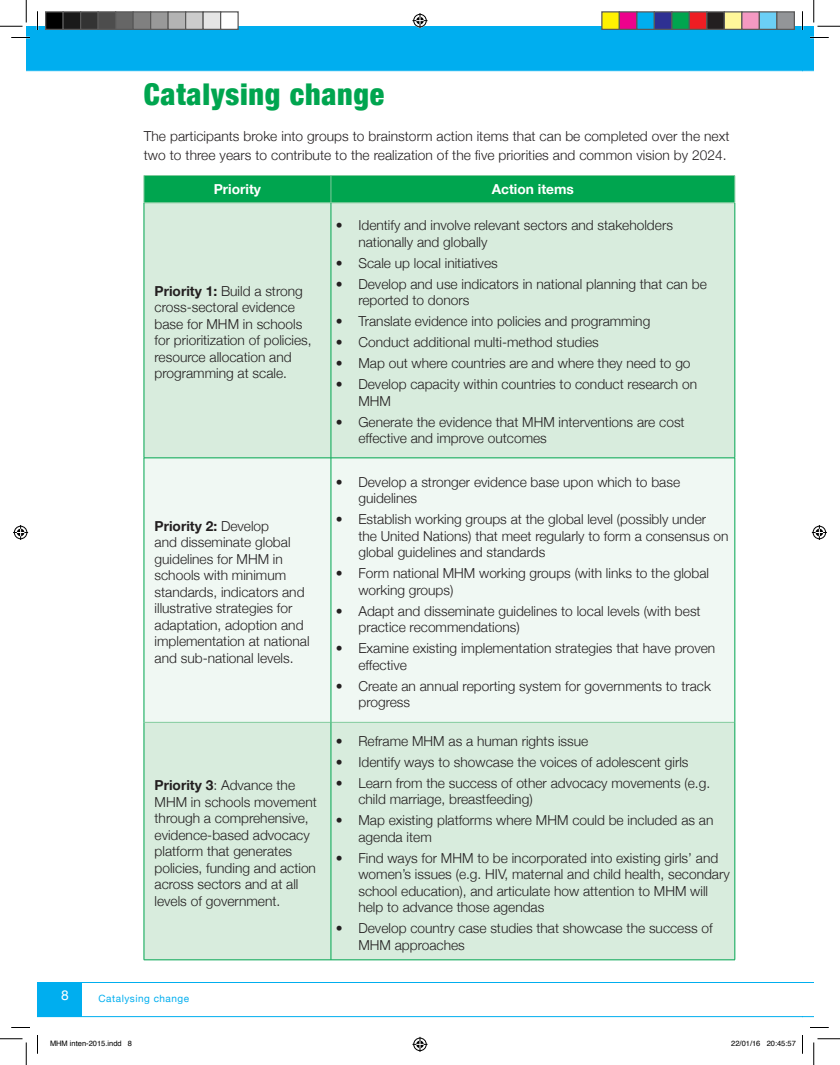
<style>
.page{position:relative;width:840px;height:1065px;background:#fff}
.page>*{position:absolute;margin:0;border:0;box-sizing:border-box;transform-origin:0 0}
.t1{font:900 condensed 30px "Helvetica Neue";letter-spacing:.025em;color:#00a54f}
.t2{font:300 13.75px/16.5px "Helvetica Neue";color:#231f20}
.t3{font:700 13.75px "Helvetica Neue";color:#fff}
.t4{font:13.75px "Helvetica Neue";color:#fff}
.t5{font:10px "Helvetica Neue";letter-spacing:.05em;color:#00aeef}
.t6{font:7.5px "Helvetica";color:#000}
.s1{font-weight:700}
</style>
<div class="page">
<hr style="left:26px;top:70px;width:776px;height:1px;background:#00aeef">
<div style="left:26px;top:26px;width:776px;height:43px;background:#00aeef"></div>
<svg style="left:37px;top:982px;width:777px;height:35px"></svg>
<svg style="left:802px;top:70px;width:12px;height:1px"></svg>
<div style="left:802px;top:26px;width:12px;height:43px;background:#00aeef"></div>
<div style="left:145px;top:204px;width:590px;height:756px;background:#d8ecdd"></div>
<div style="left:145px;top:459px;width:590px;height:263px;background:#f0f8f3"></div>
<hr style="left:144px;top:175px;width:187px;height:1px;background:#80ca9c">
<hr style="left:331px;top:175px;width:404px;height:1px;background:#80ca9c">
<div style="left:144px;top:176px;width:592px;height:27px;background:#00a54f"></div>
<hr style="left:144px;top:203px;width:187px;height:1px;background:#80ca9c">
<hr style="left:331px;top:203px;width:404px;height:1px;background:#80ca9c">
<hr style="left:144px;top:203px;width:1px;height:255px;background:#00a54f">
<hr style="left:331px;top:203px;width:1px;height:255px;background:#00a54f">
<hr style="left:735px;top:203px;width:1px;height:255px;background:#00a54f">
<hr style="left:144px;top:458px;width:187px;height:1px;background:#00a54f">
<hr style="left:144px;top:458px;width:1px;height:264px;background:#00a54f">
<hr style="left:331px;top:458px;width:404px;height:1px;background:#00a54f">
<hr style="left:331px;top:458px;width:1px;height:264px;background:#00a54f">
<hr style="left:735px;top:458px;width:1px;height:264px;background:#00a54f">
<hr style="left:144px;top:722px;width:1px;height:238px;background:#00a54f">
<hr style="left:144px;top:722px;width:187px;height:1px;background:#80ca9c">
<hr style="left:331px;top:722px;width:404px;height:1px;background:#80ca9c">
<hr style="left:331px;top:723px;width:1px;height:237px;background:#00a54f">
<hr style="left:735px;top:722px;width:1px;height:238px;background:#00a54f">
<hr style="left:144px;top:960px;width:187px;height:1px;background:#00a54f">
<hr style="left:331px;top:960px;width:404px;height:1px;background:#00a54f">
<svg style="left:11px;top:37px;width:19px;height:1px"></svg>
<svg style="left:810px;top:37px;width:19px;height:1px"></svg>
<svg style="left:11px;top:1027px;width:19px;height:1px"></svg>
<svg style="left:810px;top:1027px;width:19px;height:1px"></svg>
<svg style="left:37px;top:11px;width:1px;height:19px"></svg>
<svg style="left:37px;top:1035px;width:1px;height:19px"></svg>
<svg style="left:802px;top:11px;width:1px;height:19px"></svg>
<svg style="left:802px;top:1035px;width:1px;height:19px"></svg>
<svg style="left:0;top:0;width:27px;height:27px"></svg>
<svg style="left:0;top:1039px;width:27px;height:26px"></svg>
<svg style="left:814px;top:0;width:26px;height:27px"></svg>
<svg style="left:814px;top:1039px;width:26px;height:26px"></svg>
<svg style="left:412px;top:13px;width:16px;height:15px"></svg>
<svg style="left:412px;top:1037px;width:16px;height:15px"></svg>
<svg style="left:13px;top:525px;width:15px;height:15px"></svg>
<svg style="left:812px;top:525px;width:15px;height:15px"></svg>
<div style="left:46px;top:12px;width:17px;height:17px;background:#000"></div>
<div style="left:45px;top:11px;width:19px;height:19px;border:1px solid #595959"></div>
<div style="left:63px;top:12px;width:18px;height:17px;background:#1a1a1a"></div>
<div style="left:62px;top:11px;width:19px;height:19px;border:1px solid #595959"></div>
<div style="left:81px;top:12px;width:17px;height:17px;background:#333"></div>
<div style="left:80px;top:11px;width:19px;height:19px;border:1px solid #595959"></div>
<div style="left:98px;top:12px;width:18px;height:17px;background:#4d4d4d"></div>
<div style="left:98px;top:11px;width:18px;height:19px;border:1px solid #595959"></div>
<div style="left:116px;top:12px;width:17px;height:17px;background:#666"></div>
<div style="left:115px;top:11px;width:19px;height:19px;border:1px solid #595959"></div>
<div style="left:133px;top:12px;width:18px;height:17px;background:#808080"></div>
<div style="left:132px;top:11px;width:19px;height:19px;border:1px solid #595959"></div>
<div style="left:151px;top:12px;width:17px;height:17px;background:#999"></div>
<div style="left:150px;top:11px;width:19px;height:19px;border:1px solid #595959"></div>
<div style="left:168px;top:12px;width:18px;height:17px;background:#b3b3b3"></div>
<div style="left:168px;top:11px;width:18px;height:19px;border:1px solid #595959"></div>
<div style="left:186px;top:12px;width:17px;height:17px;background:#ccc"></div>
<div style="left:185px;top:11px;width:19px;height:19px;border:1px solid #595959"></div>
<div style="left:203px;top:12px;width:18px;height:17px;background:#e5e5e5"></div>
<div style="left:202px;top:11px;width:19px;height:19px;border:1px solid #595959"></div>
<div style="left:221px;top:12px;width:17px;height:17px;background:#fff"></div>
<div style="left:220px;top:11px;width:19px;height:19px;border:1px solid #595959"></div>
<div style="left:602px;top:12px;width:17px;height:17px;background:#fff101"></div>
<div style="left:601px;top:11px;width:19px;height:19px;border:1px solid #595959"></div>
<div style="left:619px;top:12px;width:18px;height:17px;background:#ed028c"></div>
<div style="left:619px;top:11px;width:19px;height:19px;border:1px solid #595959"></div>
<div style="left:637px;top:12px;width:17px;height:17px;background:#00aeef"></div>
<div style="left:636px;top:11px;width:19px;height:19px;border:1px solid #595959"></div>
<div style="left:654px;top:12px;width:18px;height:17px;background:#2e3092"></div>
<div style="left:654px;top:11px;width:18px;height:19px;border:1px solid #595959"></div>
<div style="left:672px;top:12px;width:17px;height:17px;background:#00a54f"></div>
<div style="left:671px;top:11px;width:19px;height:19px;border:1px solid #595959"></div>
<div style="left:689px;top:12px;width:18px;height:17px;background:#ee1d23"></div>
<div style="left:689px;top:11px;width:19px;height:19px;border:1px solid #595959"></div>
<div style="left:707px;top:12px;width:17px;height:17px;background:#231f20"></div>
<div style="left:706px;top:11px;width:19px;height:19px;border:1px solid #595959"></div>
<div style="left:724px;top:12px;width:18px;height:17px;background:#fff79a"></div>
<div style="left:724px;top:11px;width:18px;height:19px;border:1px solid #595959"></div>
<div style="left:742px;top:12px;width:17px;height:17px;background:#f499c2"></div>
<div style="left:741px;top:11px;width:19px;height:19px;border:1px solid #595959"></div>
<div style="left:759px;top:12px;width:18px;height:17px;background:#6bcff6"></div>
<div style="left:759px;top:11px;width:19px;height:19px;border:1px solid #595959"></div>
<div style="left:777px;top:12px;width:17px;height:17px;background:#939598"></div>
<div style="left:776px;top:11px;width:19px;height:19px;border:1px solid #595959"></div>
<h1 class="t1" style="left:144px;top:76px;width:242px">Catalysing change</h1>
<p class="t2" style="left:144px;top:126px;width:587px;line-height:18.8px">The participants broke into groups to brainstorm action items that can be completed over the next two to three years to contribute to the realization of the five priorities and common vision by 2024.</p>
<p class="t3" style="left:214px;top:181px;width:49px">Priority</p>
<p class="t3" style="left:492px;top:181px;width:84px">Action items</p>
<p class="t2" style="left:155px;top:282px;width:159px"><span class="s1">Priority 1:</span> Build a strong cross-sectoral evidence base for MHM in schools for prioritization of policies, resource allocation and programming at scale.</p>
<p class="t2" style="left:155px;top:517px;width:157px"><span class="s1">Priority 2:</span> Develop<br>and disseminate global guidelines for MHM in schools with minimum standards, indicators and illustrative strategies for adaptation, adoption and implementation at national and sub-national levels.</p>
<p class="t2" style="left:155px;top:777px;width:164px"><span class="s1">Priority 3</span>: Advance the<br>MHM in schools movement through a comprehensive, evidence-based advocacy platform that generates policies, funding and action across sectors and at all levels of government.</p>
<p class="t2" style="left:358px;top:217px;width:316px;text-indent:-23px">• Identify and involve relevant sectors and stakeholders nationally and globally</p>
<p class="t2" style="left:336px;top:255px;width:163px">• Scale up local initiatives</p>
<p class="t2" style="left:358px;top:276px;width:350px;text-indent:-22px">• Develop and use indicators in national planning that can be reported to donors</p>
<p class="t2" style="left:336px;top:313px;width:316px">• Translate evidence into policies and programming</p>
<p class="t2" style="left:336px;top:334px;width:264px">• Conduct additional multi-method studies</p>
<p class="t2" style="left:336px;top:355px;width:356px">• Map out where countries are and where they need to go</p>
<p class="t2" style="left:358px;top:376px;width:340px;text-indent:-22px">• Develop capacity within countries to conduct research on<br>MHM</p>
<p class="t2" style="left:358px;top:414px;width:328px;text-indent:-22px">• Generate the evidence that MHM interventions are cost effective and improve outcomes</p>
<p class="t2" style="left:358px;top:473px;width:323px;text-indent:-23px">• Develop a stronger evidence base upon which to base guidelines</p>
<p class="t2" style="left:358px;top:511px;width:372px;text-indent:-22px">• Establish working groups at the global level (possibly under<br>the United Nations) that meet regularly to form a consensus on global guidelines and standards</p>
<p class="t2" style="left:358px;top:565px;width:352px;text-indent:-22px">• Form national MHM working groups (with links to the global working groups)</p>
<p class="t2" style="left:358px;top:602px;width:344px;text-indent:-22px">• Adapt and disseminate guidelines to local levels (with best practice recommendations)</p>
<p class="t2" style="left:358px;top:640px;width:358px;text-indent:-22px">• Examine existing implementation strategies that have proven effective</p>
<p class="t2" style="left:358px;top:677px;width:354px;text-indent:-22px">• Create an annual reporting system for governments to track progress</p>
<p class="t2" style="left:336px;top:732px;width:254px">• Reframe MHM as a human rights issue</p>
<p class="t2" style="left:336px;top:753px;width:354px">• Identify ways to showcase the voices of adolescent girls</p>
<p class="t2" style="left:358px;top:774px;width:353px;text-indent:-23px">• Learn from the success of other advocacy movements (e.g. child marriage, breastfeeding)</p>
<p class="t2" style="left:358px;top:812px;width:357px;text-indent:-23px">• Map existing platforms where MHM could be included as an agenda item</p>
<p class="t2" style="left:358px;top:849px;width:373px;text-indent:-22px">• Find ways for MHM to be incorporated into existing girls’ and women’s issues (e.g. HIV, maternal and child health, secondary school education), and articulate how attention to MHM will help to advance those agendas</p>
<p class="t2" style="left:358px;top:920px;width:356px;text-indent:-22px">• Develop country case studies that showcase the success of<br>MHM approaches</p>
<p class="t4" style="left:61px;top:987px;width:9px">8</p>
<p class="t5" style="left:99px;top:993px;width:92px">Catalysing change</p>
<p class="t6" style="left:50px;top:1038px;width:84px">MHM inten-2015.indd 8</p>
<p class="t6" style="left:731px;top:1038px;width:66px">22/01/16 20:45:57</p>
</div>
